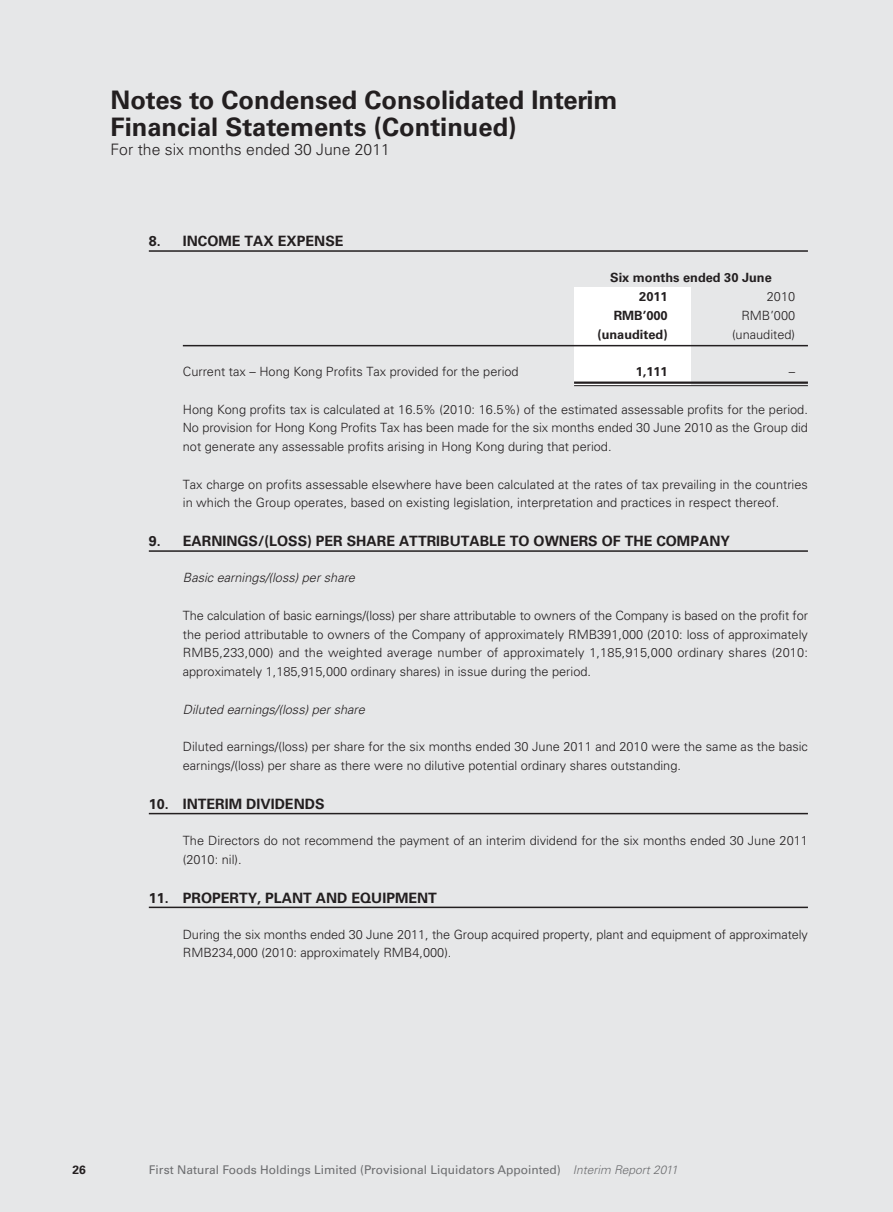
<style>
.page{position:relative;width:893px;height:1212px;background:#e6e7e8}
.page>*{position:absolute;margin:0;border:0;box-sizing:border-box;transform-origin:0 0}
.t1{font:700 25.5px/27px "Univers";color:#231f20}
.t2{font:300 15.75px "Univers";color:#231f20}
.t3{font:700 14.25px "Univers";color:#231f20}
.t4{font:300 12.75px/18.8px "Univers";color:#231f20}
.t5{font:italic 300 12.75px "Univers";color:#231f20}
.t6{font:700 12.75px/18.8px "Univers";color:#231f20}
.t7{font:12px "Univers";color:#6d6e70}
.t8{font:700 12px "Univers";color:#231f20}
.s1{font-weight:300;font-style:italic}
</style>
<div class="page">
<div style="left:574px;top:287px;width:117px;height:98px;background:#fff"></div>
<hr style="left:149px;top:250px;width:659px;height:2px;background:#231f20">
<hr style="left:183px;top:345px;width:625px;height:1px;background:#231f20">
<hr style="left:574px;top:381px;width:234px;height:3px;background:#231f20">
<hr style="left:574px;top:385px;width:234px;height:1px;background:#231f20">
<hr style="left:149px;top:550px;width:659px;height:2px;background:#231f20">
<hr style="left:149px;top:813px;width:659px;height:1px;background:#231f20">
<hr style="left:149px;top:906px;width:659px;height:2px;background:#231f20">
<h1 class="t1" style="left:111px;top:88px;width:509px">Notes to Condensed Consolidated Interim<br>Financial Statements (Continued)</h1>
<p class="t2" style="left:111px;top:142px;width:281px">For the six months ended 30 June 2011</p>
<p class="t3" style="left:149px;top:234px;width:196px">8. INCOME TAX EXPENSE</p>
<p class="t6" style="left:639px;top:269px;width:134px;text-indent:-29px">Six months ended 30 June<br>2011</p>
<p class="t4" style="left:767px;top:288px;width:30px">2010</p>
<p class="t6" style="left:614px;top:307px;width:55px">RMB’000</p>
<p class="t4" style="left:741px;top:307px;width:55px">RMB’000</p>
<p class="t6" style="left:597px;top:325px;width:72px">(unaudited)</p>
<p class="t4" style="left:732px;top:325px;width:65px">(unaudited)</p>
<p class="t4" style="left:183px;top:363px;width:337px">Current tax – Hong Kong Profits Tax provided for the period</p>
<p class="t6" style="left:636px;top:363px;width:33px">1,111</p>
<p class="t4" style="left:789px;top:363px;width:8px">–</p>
<p class="t4" style="left:183px;top:400px;width:627px;text-align:justify">Hong Kong profits tax is calculated at 16.5% (2010: 16.5%) of the estimated assessable profits for the period.<br>No provision for Hong Kong Profits Tax has been made for the six months ended 30 June 2010 as the Group did not generate any assessable profits arising in Hong Kong during that period.</p>
<p class="t4" style="left:183px;top:475px;width:627px">Tax charge on profits assessable elsewhere have been calculated at the rates of tax prevailing in the countries in which the Group operates, based on existing legislation, interpretation and practices in respect thereof.</p>
<p class="t3" style="left:149px;top:534px;width:583px">9. EARNINGS/(LOSS) PER SHARE ATTRIBUTABLE TO OWNERS OF THE COMPANY</p>
<p class="t5" style="left:183px;top:572px;width:174px">Basic earnings/(loss) per share</p>
<p class="t4" style="left:183px;top:607px;width:627px;text-align:justify">The calculation of basic earnings/(loss) per share attributable to owners of the Company is based on the profit for the period attributable to owners of the Company of approximately RMB391,000 (2010: loss of approximately RMB5,233,000) and the weighted average number of approximately 1,185,915,000 ordinary shares (2010: approximately 1,185,915,000 ordinary shares) in issue during the period.</p>
<p class="t5" style="left:183px;top:703px;width:184px">Diluted earnings/(loss) per share</p>
<p class="t4" style="left:183px;top:738px;width:627px">Diluted earnings/(loss) per share for the six months ended 30 June 2011 and 2010 were the same as the basic earnings/(loss) per share as there were no dilutive potential ordinary shares outstanding.</p>
<p class="t3" style="left:149px;top:797px;width:177px">10. INTERIM DIVIDENDS</p>
<p class="t4" style="left:183px;top:832px;width:627px">The Directors do not recommend the payment of an interim dividend for the six months ended 30 June 2011 (2010: nil).</p>
<p class="t3" style="left:149px;top:891px;width:290px">11. PROPERTY, PLANT AND EQUIPMENT</p>
<p class="t4" style="left:183px;top:925px;width:627px">During the six months ended 30 June 2011, the Group acquired property, plant and equipment of approximately<br>RMB234,000 (2010: approximately RMB4,000).</p>
<p class="t8" style="left:73px;top:1164px;width:15px">26</p>
<p class="t7" style="left:149px;top:1164px;width:530px">First Natural Foods Holdings Limited (Provisional Liquidators Appointed) <span class="s1">Interim Report 2011</span></p>
</div>
